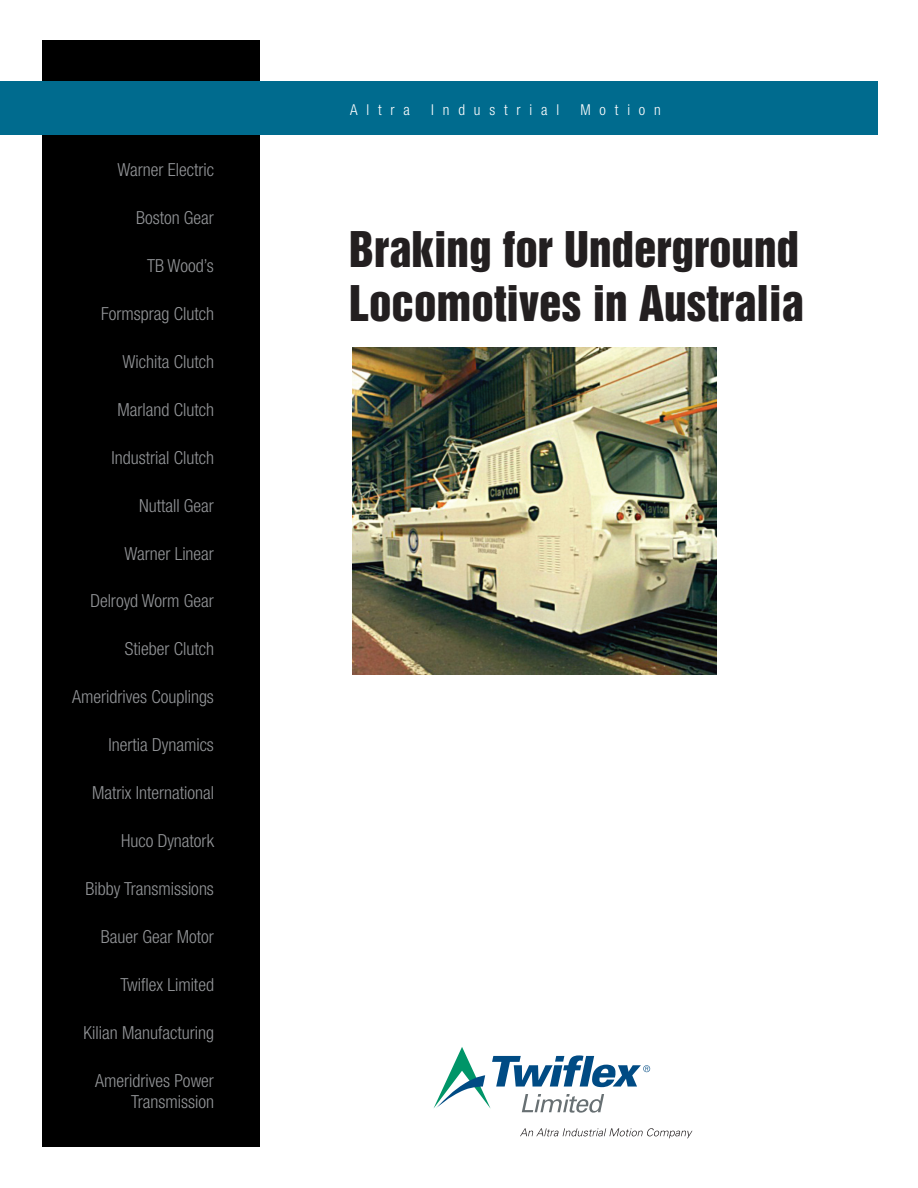
<style>
.page{position:relative;width:918px;height:1188px;background:#fff}
.page>*{position:absolute;margin:0;border:0;box-sizing:border-box;transform-origin:0 0}
.t1{font:45px/54px "Helvetica Inserat LT Std";color:#231f20}
.t2{font:300 condensed 18px/21px "Helvetica Neue LT Std";color:#939598;text-align:right}
.t3{font:300 condensed 15px "Helvetica Neue LT Std";letter-spacing:.59em;color:#fff}
</style>
<div class="page">
<div style="left:42px;top:40px;width:217px;height:1108px;background:#000"></div>
<img style="left:353px;top:347px;width:363px;height:328px">
<div style="left:0;top:81px;width:878px;height:54px;background:#006b8e"></div>
<svg style="left:520px;top:1128px;width:172px;height:10px"></svg>
<svg style="left:434px;top:1047px;width:216px;height:66px"></svg>
<p class="t2" style="left:117px;top:159px;width:98px">Warner Electric</p>
<p class="t2" style="left:136px;top:207px;width:79px">Boston Gear</p>
<p class="t2" style="left:147px;top:255px;width:68px">TB Wood’s</p>
<p class="t2" style="left:101px;top:303px;width:114px">Formsprag Clutch</p>
<p class="t2" style="left:122px;top:351px;width:93px">Wichita Clutch</p>
<p class="t2" style="left:117px;top:399px;width:98px">Marland Clutch</p>
<p class="t2" style="left:111px;top:447px;width:104px">Industrial Clutch</p>
<p class="t2" style="left:139px;top:495px;width:76px">Nuttall Gear</p>
<p class="t2" style="left:124px;top:543px;width:91px">Warner Linear</p>
<p class="t2" style="left:90px;top:590px;width:125px">Delroyd Worm Gear</p>
<p class="t2" style="left:125px;top:638px;width:91px">Stieber Clutch</p>
<p class="t2" style="left:72px;top:686px;width:143px">Ameridrives Couplings</p>
<p class="t2" style="left:108px;top:734px;width:107px">Inertia Dynamics</p>
<p class="t2" style="left:92px;top:782px;width:123px">Matrix International</p>
<p class="t2" style="left:121px;top:830px;width:94px">Huco Dynatork</p>
<p class="t2" style="left:85px;top:878px;width:130px">Bibby Transmissions</p>
<p class="t2" style="left:101px;top:926px;width:115px">Bauer Gear Motor</p>
<p class="t2" style="left:120px;top:974px;width:95px">Twiflex Limited</p>
<p class="t2" style="left:83px;top:1022px;width:132px">Kilian Manufacturing</p>
<p class="t2" style="left:95px;top:1070px;width:120px">Ameridrives Power<br>Transmission</p>
<p class="t3" style="left:350px;top:101px;width:61px">Altra</p>
<p class="t3" style="left:431px;top:101px;width:129px">Industrial</p>
<p class="t3" style="left:581px;top:101px;width:82px">Motion</p>
<h1 class="t1" style="left:349px;top:224px;width:456px">Braking for Underground<br>Locomotives in Australia</h1>
</div>
